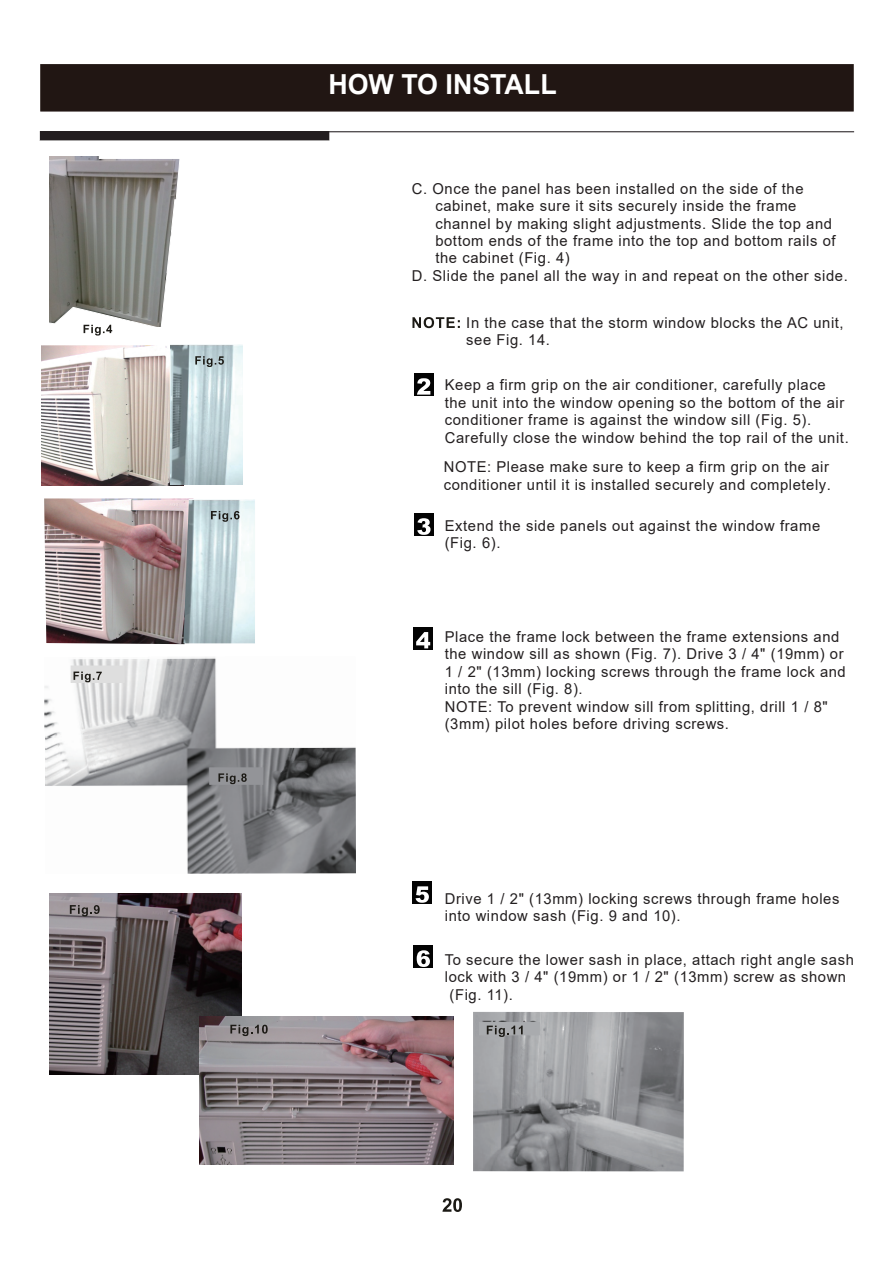
<style>
.page{position:relative;width:894px;height:1263px;background:#fff}
.page>*{position:absolute;margin:0;border:0;box-sizing:border-box;transform-origin:0 0}
.t1{font:700 27.6px "Arial";color:#fff}
.t2{font:15px/17.4px "Arial";letter-spacing:.04em;color:#231f20}
.t3{font:15px/17.7px "Arial";letter-spacing:.035em;color:#231f20}
</style>
<div class="page">
<img style="left:50px;top:894px;width:192px;height:181px">
<img style="left:199px;top:1016px;width:254px;height:148px">
<svg style="left:70px;top:905px;width:30px;height:11px"></svg>
<svg style="left:230px;top:1025px;width:38px;height:11px"></svg>
<img style="left:473px;top:1012px;width:211px;height:159px">
<div style="left:479px;top:1022px;width:60px;height:13px;background:#a9abae"></div>
<svg style="left:487px;top:1026px;width:36px;height:11px"></svg>
<svg style="left:442px;top:1198px;width:20px;height:14px"></svg>
<div style="left:414px;top:373px;width:20px;height:23px;background:#030303"></div>
<svg style="left:417px;top:378px;width:13px;height:17px"></svg>
<img style="left:42px;top:345px;width:141px;height:140px">
<img style="left:171px;top:344px;width:72px;height:140px">
<svg style="left:195px;top:356px;width:29px;height:11px"></svg>
<img style="left:44px;top:498px;width:149px;height:146px">
<img style="left:183px;top:499px;width:72px;height:144px">
<svg style="left:211px;top:511px;width:29px;height:11px"></svg>
<div style="left:414px;top:513px;width:20px;height:23px;background:#030303"></div>
<svg style="left:417px;top:518px;width:14px;height:17px"></svg>
<div style="left:413px;top:627px;width:20px;height:22px;background:#030303"></div>
<svg style="left:416px;top:632px;width:14px;height:16px"></svg>
<img style="left:44px;top:657px;width:312px;height:217px">
<div style="left:71px;top:666px;width:53px;height:17px;background:#dedede"></div>
<div style="left:210px;top:768px;width:53px;height:16px;background:#939498"></div>
<svg style="left:74px;top:672px;width:28px;height:10px"></svg>
<svg style="left:218px;top:773px;width:29px;height:11px"></svg>
<svg style="left:412px;top:317px;width:48px;height:11px"></svg>
<svg style="left:49px;top:154px;width:148px;height:182px"></svg>
<div style="left:40px;top:64px;width:814px;height:47px;background:#211613"></div>
<hr style="left:44px;top:131px;width:810px;height:1px;background:#221d1f">
<div style="left:40px;top:131px;width:289px;height:9px;background:#221d1f"></div>
<div style="left:412px;top:881px;width:20px;height:22px;background:#030303"></div>
<svg style="left:416px;top:886px;width:13px;height:17px"></svg>
<div style="left:413px;top:946px;width:20px;height:22px;background:#030303"></div>
<svg style="left:417px;top:950px;width:13px;height:17px"></svg>
<h1 class="t1" style="left:328px;top:65px;width:230px">HOW TO INSTALL</h1>
<p class="t2" style="left:412px;top:180px;width:393px">C. Once the panel has been installed on the side of the</p>
<p class="t2" style="left:435px;top:197px;width:363px">cabinet, make sure it sits securely inside the frame</p>
<p class="t2" style="left:435px;top:214px;width:398px">channel by making slight adjustments. Slide the top and</p>
<p class="t2" style="left:435px;top:232px;width:402px">bottom ends of the frame into the top and bottom rails of</p>
<p class="t2" style="left:435px;top:249px;width:136px">the cabinet (Fig. 4)</p>
<p class="t2" style="left:412px;top:267px;width:437px">D. Slide the panel all the way in and repeat on the other side.</p>
<p class="t2" style="left:466px;top:314px;width:379px">In the case that the storm window blocks the AC unit, see Fig. 14.</p>
<p class="t2" style="left:445px;top:376px;width:405px">Keep a firm grip on the air conditioner, carefully place the unit into the window opening so the bottom of the air conditioner frame is against the window sill (Fig. 5).<br>Carefully close the window behind the top rail of the unit.</p>
<p class="t3" style="left:444px;top:458px;width:389px">NOTE: Please make sure to keep a firm grip on the air conditioner until it is installed securely and completely.</p>
<p class="t2" style="left:445px;top:517px;width:377px">Extend the side panels out against the window frame (Fig. 6).</p>
<p class="t2" style="left:445px;top:628px;width:403px">Place the frame lock between the frame extensions and the window sill as shown (Fig. 7). Drive 3 / 4" (19mm) or 1 / 2" (13mm) locking screws through the frame lock and into the sill (Fig. 8).<br>NOTE: To prevent window sill from splitting, drill 1 / 8" (3mm) pilot holes before driving screws.</p>
<p class="t2" style="left:445px;top:889px;width:396px">Drive 1 / 2" (13mm) locking screws through frame holes into window sash (Fig. 9 and 10).</p>
<p class="t2" style="left:445px;top:951px;width:411px">To secure the lower sash in place, attach right angle sash</p>
<p class="t2" style="left:445px;top:968px;width:403px">lock with 3 / 4" (19mm) or 1 / 2" (13mm) screw as shown</p>
<p class="t2" style="left:450px;top:986px;width:65px">(Fig. 11).</p>
</div>
